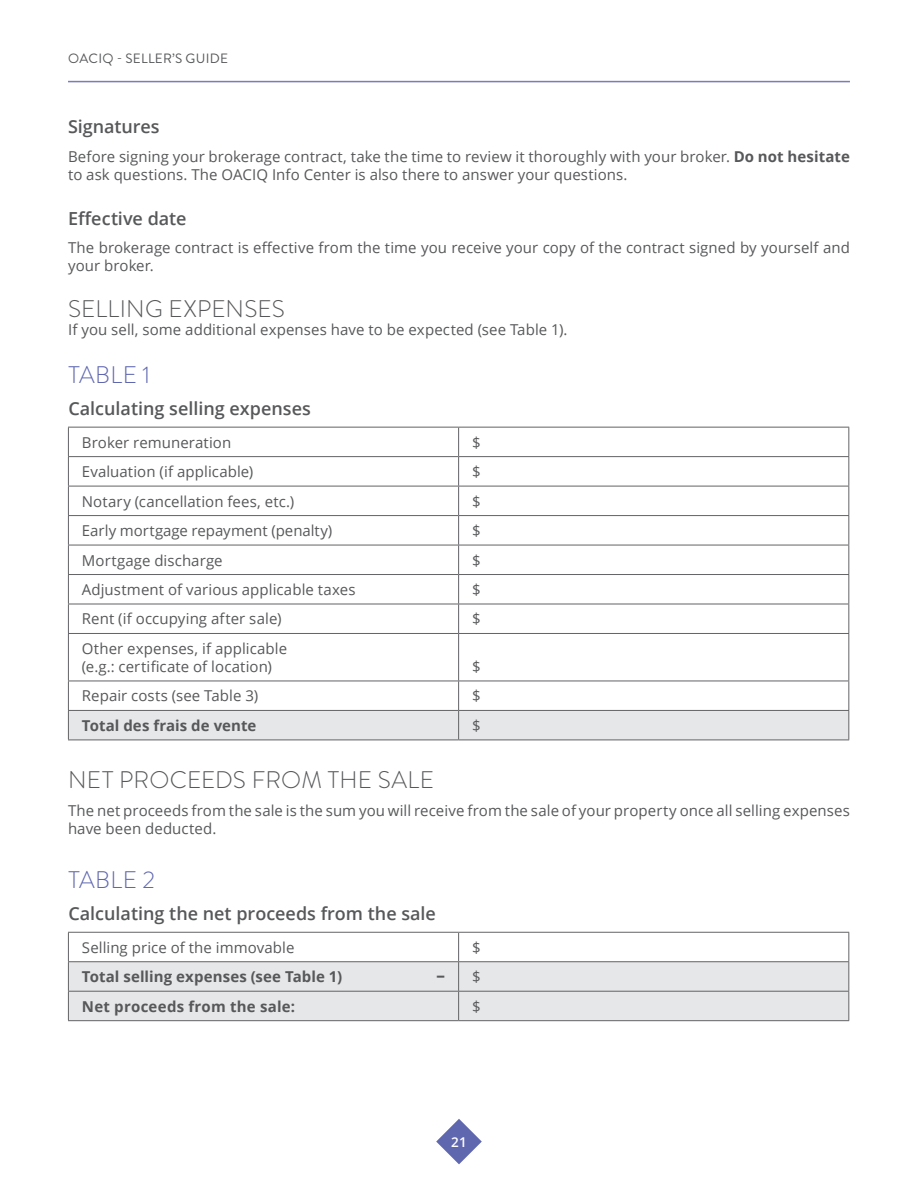
<style>
.page{position:relative;width:918px;height:1188px;background:#fff}
.page>*{position:absolute;margin:0;border:0;box-sizing:border-box;transform-origin:0 0}
.t1{font:300 24px "Brandon Grotesque";letter-spacing:.01em;color:#57585a}
.t2{font:300 24px "Brandon Grotesque";letter-spacing:.02em;color:#5f67af}
.t3{font:600 18px "Open Sans";color:#57585a}
.t4{font:15px/18px "Open Sans";letter-spacing:.005em;color:#57585a}
.t5{font:700 15px "Open Sans";letter-spacing:.01em;color:#57585a}
.t6{font:800 15px "Open Sans";color:#57585a}
.t7{font:13.5px "Brandon Grotesque";letter-spacing:.02em;color:#57585a}
.t8{font:600 13.5px "Open Sans";color:#fff}
.s1{font-weight:700}
</style>
<div class="page">
<svg style="left:436px;top:1119px;width:46px;height:45px"></svg>
<hr style="left:68px;top:81px;width:782px;height:1px;background:#7a7cbb">
<hr style="left:68px;top:427px;width:391px;height:1px;background:#636366">
<hr style="left:459px;top:427px;width:390px;height:1px;background:#636366">
<hr style="left:68px;top:456px;width:391px;height:1px;background:#636366">
<hr style="left:459px;top:456px;width:390px;height:1px;background:#636366">
<hr style="left:68px;top:486px;width:391px;height:1px;background:#636366">
<hr style="left:459px;top:486px;width:390px;height:1px;background:#636366">
<hr style="left:68px;top:515px;width:391px;height:1px;background:#636366">
<hr style="left:459px;top:515px;width:390px;height:1px;background:#636366">
<hr style="left:68px;top:545px;width:391px;height:1px;background:#636366">
<hr style="left:459px;top:545px;width:390px;height:1px;background:#636366">
<hr style="left:68px;top:574px;width:391px;height:1px;background:#636366">
<hr style="left:459px;top:574px;width:390px;height:1px;background:#636366">
<hr style="left:68px;top:604px;width:391px;height:1px;background:#636366">
<svg style="left:68px;top:428px;width:1px;height:205px"></svg>
<hr style="left:459px;top:604px;width:390px;height:1px;background:#636366">
<svg style="left:458px;top:428px;width:1px;height:205px"></svg>
<svg style="left:848px;top:428px;width:1px;height:205px"></svg>
<hr style="left:68px;top:633px;width:391px;height:1px;background:#636366">
<hr style="left:68px;top:634px;width:1px;height:47px;background:#636366">
<hr style="left:459px;top:633px;width:390px;height:1px;background:#636366">
<hr style="left:458px;top:634px;width:1px;height:47px;background:#636366">
<hr style="left:848px;top:634px;width:1px;height:47px;background:#636366">
<svg style="left:68px;top:681px;width:781px;height:59px"></svg>
<hr style="left:68px;top:740px;width:391px;height:1px;background:#636366">
<hr style="left:459px;top:740px;width:390px;height:1px;background:#636366">
<div style="left:69px;top:962px;width:779px;height:58px;background:#e6e7e9"></div>
<hr style="left:68px;top:932px;width:391px;height:1px;background:#636366">
<hr style="left:459px;top:932px;width:390px;height:1px;background:#636366">
<hr style="left:68px;top:961px;width:391px;height:1px;background:#636366">
<hr style="left:459px;top:961px;width:390px;height:1px;background:#636366">
<hr style="left:68px;top:991px;width:391px;height:1px;background:#636366">
<svg style="left:68px;top:933px;width:1px;height:87px"></svg>
<hr style="left:459px;top:991px;width:390px;height:1px;background:#636366">
<svg style="left:458px;top:933px;width:1px;height:87px"></svg>
<svg style="left:848px;top:933px;width:1px;height:87px"></svg>
<hr style="left:68px;top:1020px;width:391px;height:1px;background:#636366">
<hr style="left:459px;top:1020px;width:390px;height:1px;background:#636366">
<p class="t7" style="left:68px;top:50px;width:161px">OACIQ - SELLER’S GUIDE</p>
<p class="t3" style="left:68px;top:115px;width:93px">Signatures</p>
<p class="t4" style="left:68px;top:147px;width:783px">Before signing your brokerage contract, take the time to review it thoroughly with your broker. <span class="s1">Do not hesitate </span>to ask questions. The OACIQ Info Center is also there to answer your questions.</p>
<p class="t3" style="left:68px;top:206px;width:120px">Effective date</p>
<p class="t4" style="left:68px;top:238px;width:783px">The brokerage contract is effective from the time you receive your copy of the contract signed by yourself and your broker.</p>
<h1 class="t1" style="left:68px;top:293px;width:218px">SELLING EXPENSES</h1>
<p class="t4" style="left:68px;top:321px;width:501px">If you sell, some additional expenses have to be expected (see Table 1).</p>
<h1 class="t2" style="left:69px;top:359px;width:83px">TABLE 1</h1>
<p class="t3" style="left:68px;top:396px;width:244px">Calculating selling expenses</p>
<p class="t4" style="left:82px;top:433px;width:151px">Broker remuneration</p>
<p class="t4" style="left:472px;top:433px;width:10px">$</p>
<p class="t4" style="left:82px;top:462px;width:173px">Evaluation (if applicable)</p>
<p class="t4" style="left:472px;top:462px;width:10px">$</p>
<p class="t4" style="left:82px;top:492px;width:214px">Notary (cancellation fees, etc.)</p>
<p class="t4" style="left:472px;top:492px;width:10px">$</p>
<p class="t4" style="left:82px;top:521px;width:252px">Early mortgage repayment (penalty)</p>
<p class="t4" style="left:472px;top:521px;width:10px">$</p>
<p class="t4" style="left:82px;top:551px;width:142px">Mortgage discharge</p>
<p class="t4" style="left:472px;top:551px;width:10px">$</p>
<p class="t4" style="left:82px;top:580px;width:275px">Adjustment of various applicable taxes</p>
<p class="t4" style="left:472px;top:580px;width:10px">$</p>
<p class="t4" style="left:82px;top:610px;width:201px">Rent (if occupying after sale)</p>
<p class="t4" style="left:472px;top:610px;width:10px">$</p>
<p class="t4" style="left:82px;top:639px;width:207px">Other expenses, if applicable (e.g.: certificate of location)</p>
<p class="t4" style="left:472px;top:657px;width:10px">$</p>
<p class="t4" style="left:82px;top:687px;width:178px">Repair costs (see Table 3)</p>
<p class="t4" style="left:472px;top:687px;width:10px">$</p>
<p class="t5" style="left:82px;top:715px;width:176px">Total des frais de vente</p>
<p class="t4" style="left:472px;top:716px;width:10px">$</p>
<h1 class="t1" style="left:68px;top:763px;width:367px">NET PROCEEDS FROM THE SALE</h1>
<p class="t4" style="left:68px;top:802px;width:783px">The net proceeds from the sale is the sum you will receive from the sale of your property once all selling expenses have been deducted.</p>
<h1 class="t2" style="left:69px;top:864px;width:88px">TABLE 2</h1>
<p class="t3" style="left:68px;top:901px;width:369px">Calculating the net proceeds from the sale</p>
<p class="t4" style="left:82px;top:938px;width:214px">Selling price of the immovable</p>
<p class="t4" style="left:472px;top:938px;width:10px">$</p>
<p class="t5" style="left:82px;top:966px;width:262px">Total selling expenses (see Table 1)</p>
<p class="t6" style="left:437px;top:965px;width:10px">−</p>
<p class="t4" style="left:472px;top:967px;width:10px">$</p>
<p class="t5" style="left:82px;top:996px;width:215px">Net proceeds from the sale:</p>
<p class="t4" style="left:472px;top:997px;width:10px">$</p>
<p class="t8" style="left:451px;top:1133px;width:17px">21</p>
</div>
